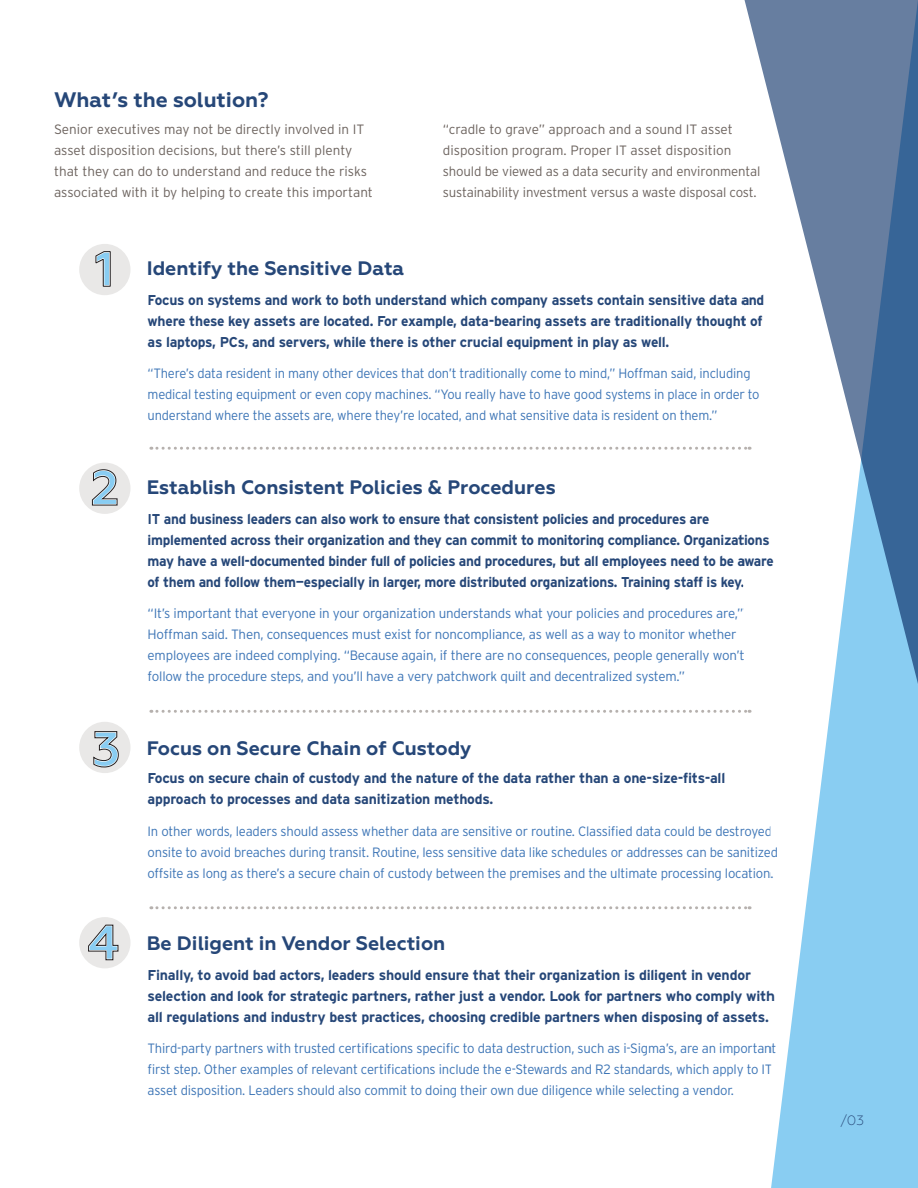
<style>
.page{position:relative;width:918px;height:1188px;background:#fff}
.page>*{position:absolute;margin:0;border:0;box-sizing:border-box;transform-origin:0 0}
.t1{font:700 21px "Geometria";color:#264778}
.t2{font:700 19.5px "Geometria";color:#264778}
.t3{font:700 14.25px/21px "Interstate";letter-spacing:-.02em;color:#264778}
.t4{font:700 14.25px/21px "Interstate";letter-spacing:-.02em;color:#264778;scale:.95 1}
.t5{font:300 13.5px/21px "Interstate";letter-spacing:-.015em;color:#3d75b6}
.t6{font:300 13.5px/21px "Interstate";color:#6c635e}
.t7{font:300 13.5px/21px "Interstate";letter-spacing:-.015em;color:#3d75b6;scale:.96 1}
.t8{font:300 13.5px "Geometria";color:#264778}
</style>
<div class="page">
<div style="left:79px;top:244px;width:52px;height:51px;background:#e9e8e7;border-radius:50%"></div>
<svg style="left:95px;top:251px;width:16px;height:36px"></svg>
<div style="left:79px;top:463px;width:52px;height:51px;background:#e9e8e7;border-radius:50%"></div>
<svg style="left:91px;top:469px;width:27px;height:37px"></svg>
<div style="left:79px;top:722px;width:52px;height:51px;background:#e9e8e7;border-radius:50%"></div>
<svg style="left:93px;top:731px;width:26px;height:37px"></svg>
<div style="left:79px;top:917px;width:52px;height:51px;background:#e9e8e7;border-radius:50%"></div>
<svg style="left:88px;top:924px;width:31px;height:37px"></svg>
<svg style="left:771px;top:684px;width:147px;height:504px;fill:#89cdf2"></svg>
<svg style="left:744px;top:0;width:174px;height:684px"></svg>
<svg style="left:151px;top:447px;width:599px;height:3px"></svg>
<svg style="left:151px;top:710px;width:599px;height:3px"></svg>
<svg style="left:151px;top:906px;width:599px;height:3px"></svg>
<p class="t1" style="left:54px;top:87px;width:216px">What’s the solution?</p>
<p class="t6" style="left:54px;top:119px;width:320px">Senior executives may not be directly involved in IT asset disposition decisions, but there’s still plenty that they can do to understand and reduce the risks associated with it by helping to create this important</p>
<p class="t6" style="left:443px;top:119px;width:319px">“cradle to grave” approach and a sound IT asset disposition program. Proper IT asset disposition should be viewed as a data security and environmental sustainability investment versus a waste disposal cost.</p>
<p class="t2" style="left:147px;top:257px;width:259px">Identify the Sensitive Data</p>
<p class="t3" style="left:148px;top:289px;width:618px">Focus on systems and work to both understand which company assets contain sensitive data and where these key assets are located. For example, data-bearing assets are traditionally thought of as laptops, PCs, and servers, while there is other crucial equipment in play as well.</p>
<p class="t7" style="left:148px;top:363px;width:639px">“There’s data resident in many other devices that don’t traditionally come to mind,” Hoffman said, including medical testing equipment or even copy machines. “You really have to have good systems in place in order to understand where the assets are, where they’re located, and what sensitive data is resident on them.”</p>
<p class="t2" style="left:147px;top:476px;width:410px">Establish Consistent Policies &amp; Procedures</p>
<p class="t4" style="left:148px;top:508px;width:661px">IT and business leaders can also work to ensure that consistent policies and procedures are implemented across their organization and they can commit to monitoring compliance. Organizations may have a well-documented binder full of policies and procedures, but all employees need to be aware of them and follow them—especially in larger, more distributed organizations. Training staff is key.</p>
<p class="t5" style="left:148px;top:603px;width:598px">“It’s important that everyone in your organization understands what your policies and procedures are,” Hoffman said. Then, consequences must exist for noncompliance, as well as a way to monitor whether employees are indeed complying. “Because again, if there are no consequences, people generally won’t follow the procedure steps, and you’ll have a very patchwork quilt and decentralized system.”</p>
<p class="t2" style="left:147px;top:736px;width:326px">Focus on Secure Chain of Custody</p>
<p class="t3" style="left:148px;top:767px;width:579px">Focus on secure chain of custody and the nature of the data rather than a one-size-fits-all approach to processes and data sanitization methods.</p>
<p class="t5" style="left:148px;top:820px;width:632px">In other words, leaders should assess whether data are sensitive or routine. Classified data could be destroyed onsite to avoid breaches during transit. Routine, less sensitive data like schedules or addresses can be sanitized offsite as long as there’s a secure chain of custody between the premises and the ultimate processing location.</p>
<p class="t2" style="left:147px;top:931px;width:300px">Be Diligent in Vendor Selection</p>
<p class="t3" style="left:148px;top:964px;width:628px">Finally, to avoid bad actors, leaders should ensure that their organization is diligent in vendor selection and look for strategic partners, rather just a vendor. Look for partners who comply with all regulations and industry best practices, choosing credible partners when disposing of assets.</p>
<p class="t5" style="left:148px;top:1038px;width:630px">Third-party partners with trusted certifications specific to data destruction, such as i-Sigma’s, are an important first step. Other examples of relevant certifications include the e-Stewards and R2 standards, which apply to IT asset disposition. Leaders should also commit to doing their own due diligence while selecting a vendor.</p>
<p class="t8" style="left:841px;top:1112px;width:25px">/03</p>
</div>
